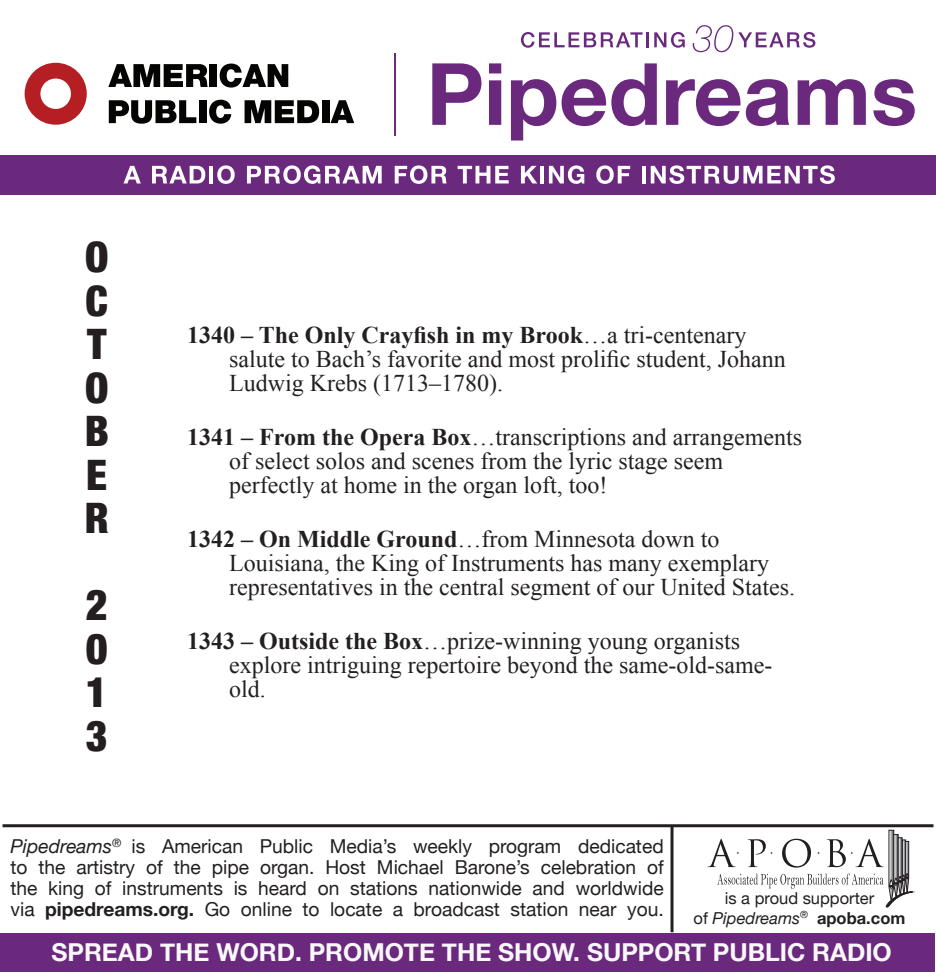
<style>
.page{position:relative;width:936px;height:972px;background:#fff}
.page>*{position:absolute;margin:0;border:0;box-sizing:border-box;transform-origin:0 0}
.t1{font:900 condensed 42px "Helvetica Neue";color:#231f20}
.t2{font:700 24.6px "Helvetica Neue";color:#f8f8f9}
.Short_Form_4{font:24px/24px "Times New Roman";color:#231f20}
.t3{font:19.2px/21px "Helvetica Neue";color:#231f20;text-align:justify}
.t4{font:italic 16.5px "Helvetica Neue";color:#231f20}
.t5{font:16.5px "Helvetica Neue";color:#231f20}
.s1{font-weight:700}
.s2{font-style:italic}
.s3{font-style:normal}
.s4{font-weight:700;font-style:normal}
</style>
<div class="page">
<div style="left:1px;top:933px;width:934px;height:39px;background:#6b297e"></div>
<hr style="left:3px;top:824px;width:931px;height:3px;background:#231f20">
<hr style="left:671px;top:826px;width:3px;height:106px;background:#231f20">
<svg style="left:708px;top:830px;width:205px;height:78px"></svg>
<svg style="left:108px;top:64px;width:100px;height:23px"></svg>
<div style="left:210px;top:64px;width:7px;height:23px;background:#040503"></div>
<svg style="left:220px;top:64px;width:68px;height:24px"></svg>
<svg style="left:109px;top:100px;width:87px;height:24px"></svg>
<div style="left:199px;top:100px;width:7px;height:23px;background:#040503"></div>
<svg style="left:209px;top:100px;width:22px;height:24px"></svg>
<svg style="left:245px;top:100px;width:74px;height:23px"></svg>
<div style="left:322px;top:100px;width:7px;height:23px;background:#040503"></div>
<svg style="left:331px;top:100px;width:23px;height:23px"></svg>
<svg style="left:25px;top:63px;width:62px;height:62px"></svg>
<hr style="left:394px;top:54px;width:2px;height:82px;background:#6b297e">
<svg style="left:432px;top:63px;width:49px;height:62px"></svg>
<svg style="left:489px;top:63px;width:12px;height:62px"></svg>
<svg style="left:511px;top:79px;width:45px;height:62px"></svg>
<svg style="left:562px;top:63px;width:95px;height:63px"></svg>
<svg style="left:666px;top:79px;width:123px;height:47px"></svg>
<svg style="left:798px;top:79px;width:68px;height:46px"></svg>
<svg style="left:873px;top:79px;width:42px;height:47px"></svg>
<div style="left:0;top:155px;width:936px;height:40px;background:#6b297e"></div>
<svg style="left:124px;top:166px;width:17px;height:17px"></svg>
<svg style="left:152px;top:166px;width:53px;height:17px"></svg>
<hr style="left:209px;top:166px;width:4px;height:17px;background:#fff">
<svg style="left:217px;top:165px;width:18px;height:19px"></svg>
<svg style="left:247px;top:165px;width:135px;height:19px"></svg>
<svg style="left:395px;top:165px;width:52px;height:19px"></svg>
<svg style="left:458px;top:166px;width:51px;height:17px"></svg>
<svg style="left:521px;top:166px;width:16px;height:17px"></svg>
<hr style="left:540px;top:166px;width:4px;height:17px;background:#fff">
<svg style="left:549px;top:165px;width:35px;height:19px"></svg>
<svg style="left:596px;top:165px;width:34px;height:19px"></svg>
<hr style="left:642px;top:166px;width:4px;height:17px;background:#fff">
<svg style="left:651px;top:165px;width:184px;height:19px"></svg>
<svg style="left:521px;top:32px;width:122px;height:16px"></svg>
<hr style="left:646px;top:32px;width:3px;height:15px;background:#6b297e">
<svg style="left:654px;top:32px;width:31px;height:16px"></svg>
<svg style="left:693px;top:25px;width:122px;height:27px"></svg>
<p class="t1" style="left:85px;top:223px;width:25px">O</p>
<p class="t1" style="left:85px;top:266px;width:24px">C</p>
<p class="t1" style="left:87px;top:310px;width:21px">T</p>
<p class="t1" style="left:85px;top:353px;width:25px">O</p>
<p class="t1" style="left:85px;top:397px;width:26px">B</p>
<p class="t1" style="left:86px;top:440px;width:22px">E</p>
<p class="t1" style="left:85px;top:484px;width:26px">R</p>
<p class="t1" style="left:86px;top:571px;width:23px">2</p>
<p class="t1" style="left:86px;top:614px;width:23px">0</p>
<p class="t1" style="left:86px;top:658px;width:23px">1</p>
<p class="t1" style="left:86px;top:701px;width:23px">3</p>
<p class="Short_Form_4" style="left:229px;top:322px;width:558px;text-indent:-42px"><span class="s1">1340 – The Only Crayfish in my Brook</span>…a tri-centenary salute to Bach’s favorite and most prolific student, Johann<br>Ludwig Krebs (1713–1780).</p>
<p class="Short_Form_4" style="left:229px;top:424px;width:574px;text-indent:-42px"><span class="s1">1341 – From the Opera Box</span>…transcriptions and arrangements of select solos and scenes from the lyric stage seem perfectly at home in the organ loft, too!</p>
<p class="Short_Form_4" style="left:229px;top:526px;width:567px;text-indent:-42px"><span class="s1">1342 – On Middle Ground</span>…from Minnesota down to<br>Louisiana, the King of Instruments has many exemplary representatives in the central segment of our United States.</p>
<p class="Short_Form_4" style="left:229px;top:628px;width:545px;text-indent:-42px"><span class="s1">1343 – Outside the Box</span>…prize-winning young organists explore intriguing repertoire beyond the same-old-same&shy;old.</p>
<p class="t3" style="left:10px;top:837px;width:655px"><span class="s2">Pipedreams</span><sup>®</sup> is American Public Media’s weekly program dedicated to the artistry of the pipe organ. Host Michael Barone’s celebration of the king of instruments is heard on stations nationwide and worldwide via <span class="s1">pipedreams.org.</span> Go online to locate a broadcast station near you.</p>
<p class="t5" style="left:725px;top:887px;width:151px">is a proud supporter</p>
<p class="t4" style="left:694px;top:906px;width:213px"><span class="s3">of</span> Pipedreams<sup>®</sup> <span class="s4">apoba.com</span></p>
<p class="t2" style="left:52px;top:933px;width:842px">SPREAD THE WORD. PROMOTE THE SHOW. SUPPORT PUBLIC RADIO</p>
</div>
